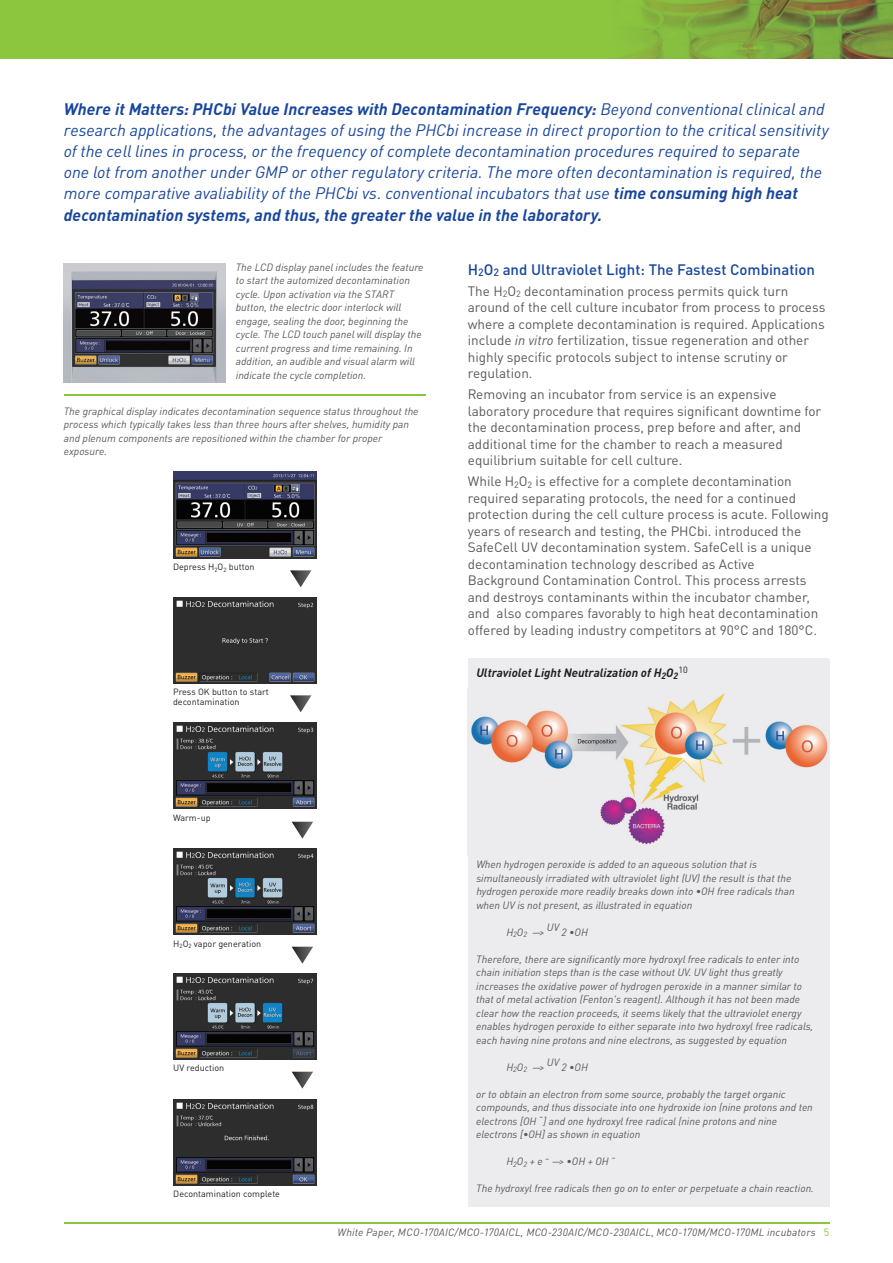
<style>
.page{position:relative;width:893px;height:1263px;background:#fff}
.page>*{position:absolute;margin:0;border:0;box-sizing:border-box;transform-origin:0 0}
.t1{font:italic 16.5px/21px "DINOT";color:#18469d}
.t2{font:500 15px "DINOT";color:#18469d}
.t3{font:13.5px/16.5px "DINOT";color:#57585a}
.t4{font:italic 700 12px "DINOT";color:#231f20}
.t5{font:italic 10.5px/13.5px "DINOT";color:#57585a}
.t6{font:9px/10.5px "DINOT";color:#231f20}
.s1{font-weight:700}
.s2{font-style:italic}
.s3{font-style:normal;color:#8bc63e}
</style>
<div class="page">
<hr style="left:64px;top:1223px;width:765px;height:1px;background:#8bc63e">
<div style="left:0;top:0;width:893px;height:59px;background:#8bc63e"></div>
<img style="left:624px;top:0;width:269px;height:59px">
<div style="left:468px;top:658px;width:361px;height:549px;background:#ececee"></div>
<img style="left:64px;top:263px;width:162px;height:119px">
<svg style="left:290px;top:570px;width:21px;height:17px"></svg>
<svg style="left:290px;top:695px;width:21px;height:17px"></svg>
<svg style="left:292px;top:947px;width:21px;height:17px"></svg>
<svg style="left:292px;top:1072px;width:21px;height:16px"></svg>
<svg style="left:292px;top:822px;width:21px;height:17px"></svg>
<img style="left:173px;top:472px;width:144px;height:86px">
<img style="left:173px;top:597px;width:144px;height:86px">
<img style="left:173px;top:974px;width:144px;height:86px">
<img style="left:173px;top:848px;width:144px;height:86px">
<img style="left:173px;top:1099px;width:144px;height:86px">
<img style="left:173px;top:723px;width:144px;height:86px">
<img style="left:468px;top:688px;width:361px;height:167px">
<hr style="left:64px;top:395px;width:361px;height:1px;background:#8bc63e">
<p class="t1" style="left:64px;top:99px;width:766px"><span class="s1">Where it Matters: PHCbi Value Increases with Decontamination Frequency:</span> Beyond conventional clinical and research applications, the advantages of using the PHCbi increase in direct proportion to the critical sensitivity of the cell lines in process, or the frequency of complete decontamination procedures required to separate one lot from another under GMP or other regulatory criteria. The more often decontamination is required, the more comparative avaliability of the PHCbi vs. conventional incubators that use <span class="s1">time consuming high heat decontamination systems, and thus, the greater the value in the laboratory.</span></p>
<p class="t5" style="left:236px;top:260px;width:189px">The LCD display panel includes the feature to start the automized decontamination cycle. Upon activation via the START button, the electric door interlock will engage, sealing the door, beginning the cycle. The LCD touch panel will display the current progress and time remaining. In addition, an audible and visual alarm will indicate the cycle completion.</p>
<p class="t5" style="left:64px;top:404px;width:356px">The graphical display indicates decontamination sequence status throughout the process which typically takes less than three hours after shelves, humidity pan and plenum components are repositioned within the chamber for proper exposure.</p>
<p class="t2" style="left:468px;top:260px;width:349px">H<sub>2</sub>O<sub>2</sub> and Ultraviolet Light: The Fastest Combination</p>
<p class="t3" style="left:468px;top:282px;width:359px">The H<sub>2</sub>O<sub>2</sub> decontamination process permits quick turn around of the cell culture incubator from process to process where a complete decontamination is required. Applications include <span class="s2">in vitro</span> fertilization, tissue regeneration and other highly specific protocols subject to intense scrutiny or regulation.</p>
<p class="t3" style="left:468px;top:386px;width:355px">Removing an incubator from service is an expensive laboratory procedure that requires significant downtime for the decontamination process, prep before and after, and additional time for the chamber to reach a measured equilibrium suitable for cell culture.</p>
<p class="t3" style="left:468px;top:473px;width:362px">While H<sub>2</sub>O<sub>2</sub> is effective for a complete decontamination required separating protocols, the need for a continued protection during the cell culture process is acute. Following years of research and testing, the PHCbi. introduced the SafeCell UV decontamination system. SafeCell is a unique decontamination technology described as Active Background Contamination Control. This process arrests and destroys contaminants within the incubator chamber, and also compares favorably to high heat decontamination offered by leading industry competitors at 90°C and 180°C.</p>
<p class="t6" style="left:173px;top:562px;width:83px">Depress H<sub>2</sub>O<sub>2</sub> button</p>
<p class="t6" style="left:173px;top:686px;width:97px">Press OK button to start decontamination</p>
<p class="t6" style="left:173px;top:812px;width:39px">Warm-up</p>
<p class="t6" style="left:173px;top:938px;width:90px">H<sub>2</sub>O<sub>2</sub> vapor generation</p>
<p class="t6" style="left:173px;top:1062px;width:53px">UV reduction</p>
<p class="t6" style="left:173px;top:1188px;width:108px">Decontamination complete</p>
<p class="t4" style="left:476px;top:665px;width:203px">Ultraviolet Light Neutralization of H<sub>2</sub>O<sub>2</sub></p>
<p class="t6" style="left:678px;top:665px;width:11px">10</p>
<p class="t5" style="left:476px;top:857px;width:320px">When hydrogen peroxide is added to an aqueous solution that is simultaneously irradiated with ultraviolet light (UV) the result is that the hydrogen peroxide more readily breaks down into •OH free radicals than when UV is not present, as illustrated in equation</p>
<p class="t5" style="left:506px;top:925px;width:83px">H<sub>2</sub>O<sub>2</sub> —&gt; UV 2 •OH</p>
<p class="t5" style="left:476px;top:952px;width:338px">Therefore, there are significantly more hydroxyl free radicals to enter into chain initiation steps than is the case without UV. UV light thus greatly increases the oxidative power of hydrogen peroxide in a manner similar to that of metal activation (Fenton's reagent). Although it has not been made clear how the reaction proceeds, it seems likely that the ultraviolet energy enables hydrogen peroxide to either separate into two hydroxyl free radicals, each having nine protons and nine electrons, as suggested by equation</p>
<p class="t5" style="left:506px;top:1060px;width:83px">H<sub>2</sub>O<sub>2</sub> —&gt; UV 2 •OH</p>
<p class="t5" style="left:476px;top:1087px;width:338px">or to obtain an electron from some source, probably the target organic compounds, and thus dissociate into one hydroxide ion (nine protons and ten electrons [OH -] and one hydroxyl free radical (nine protons and nine electrons [•OH] as shown in equation</p>
<p class="t5" style="left:506px;top:1155px;width:111px">H<sub>2</sub>O<sub>2</sub> + e - —&gt; •OH + OH -</p>
<p class="t5" style="left:476px;top:1182px;width:339px">The hydroxyl free radicals then go on to enter or perpetuate a chain reaction.</p>
<p class="t5" style="left:338px;top:1225px;width:493px">White Paper, MCO-170AIC/MCO-170AICL, MCO-230AIC/MCO-230AICL, MCO-170M/MCO-170ML incubators <span class="s3">5</span></p>
</div>
